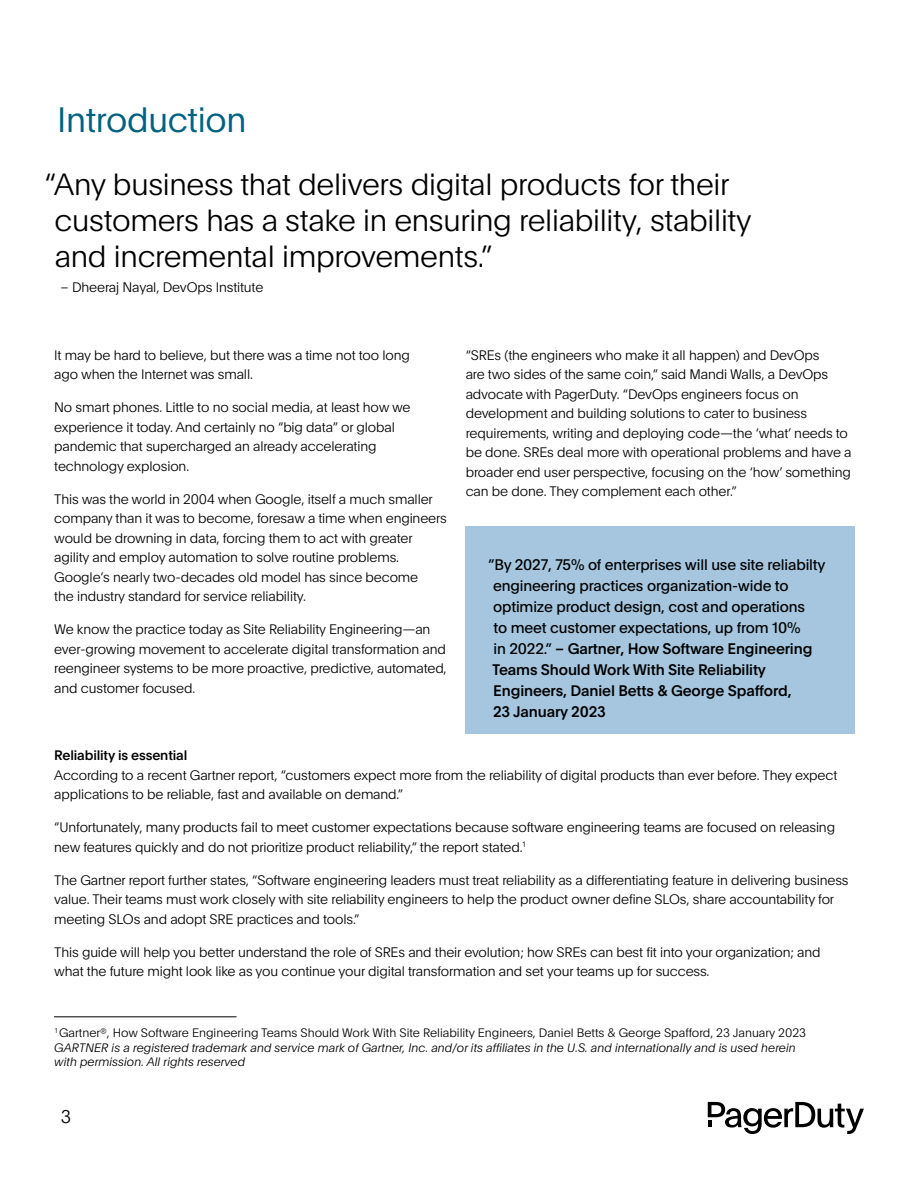
<style>
.page{position:relative;width:918px;height:1188px;background:#fff}
.page>*{position:absolute;margin:0;border:0;box-sizing:border-box;transform-origin:0 0}
.t1{font:300 34.5px "Plain Trial";letter-spacing:-.01em;color:#006180}
.t2{font:100 30px/36px "Plain";letter-spacing:-.01em;color:#000}
.t3{font:100 18px "Plain";color:#000}
.t4{font:15px/21px "Plain";letter-spacing:-.01em;color:#000}
.t5{font:100 13.5px/19.5px "Plain";letter-spacing:-.01em;color:#000}
.t6{font:500 13.5px "Plain";letter-spacing:-.01em;color:#000}
.t7{font:italic 100 12px/14.4px "Plain";color:#000}
.s1{font-weight:500}
.s2{font-style:normal}
</style>
<div class="page">
<svg style="left:708px;top:1102px;width:156px;height:32px"></svg>
<div style="left:465px;top:526px;width:390px;height:208px;background:#a5c6de"></div>
<hr style="left:54px;top:1017px;width:183px;height:1px;background:#000">
<h1 class="t1" style="left:57px;top:95px;width:191px">Introduction</h1>
<h2 class="t2" style="left:55px;top:164px;width:699px;text-indent:-10px">“Any business that delivers digital products for their customers has a stake in ensuring reliability, stability and incremental improvements.”</h2>
<p class="t5" style="left:61px;top:277px;width:204px">– Dheeraj Nayal, DevOps Institute</p>
<p class="t5" style="left:54px;top:345px;width:357px">It may be hard to believe, but there was a time not too long ago when the Internet was small.</p>
<p class="t5" style="left:54px;top:397px;width:358px">No smart phones. Little to no social media, at least how we experience it today. And certainly no “big data” or global pandemic that supercharged an already accelerating technology explosion.</p>
<p class="t5" style="left:54px;top:489px;width:394px">This was the world in 2004 when Google, itself a much smaller company than it was to become, foresaw a time when engineers would be drowning in data, forcing them to act with greater agility and employ automation to solve routine problems.<br>Google’s nearly two-decades old model has since become<br>the industry standard for service reliability.</p>
<p class="t5" style="left:54px;top:619px;width:394px">We know the practice today as Site Reliability Engineering—an ever-growing movement to accelerate digital transformation and reengineer systems to be more proactive, predictive, automated, and customer focused.</p>
<p class="t5" style="left:466px;top:345px;width:387px">“SREs (the engineers who make it all happen) and DevOps<br>are two sides of the same coin,” said Mandi Walls, a DevOps advocate with PagerDuty. “DevOps engineers focus on development and building solutions to cater to business requirements, writing and deploying code—the ‘what’ needs to be done. SREs deal more with operational problems and have a broader end user perspective, focusing on the ‘how’ something can be done. They complement each other.”</p>
<p class="t4" style="left:488px;top:553px;width:339px">”By 2027, 75% of enterprises will use site reliabilty engineering practices organization-wide to optimize product design, cost and operations<br>to meet customer expectations, up from 10%<br>in 2022.” <span class="s1">– Gartner, How Software Engineering Teams Should Work With Site Reliability Engineers, Daniel Betts &amp; George Spafford,<br>23 January 2023</span></p>
<p class="t6" style="left:54px;top:746px;width:135px">Reliability is essential</p>
<p class="t5" style="left:54px;top:765px;width:785px">According to a recent Gartner report, “customers expect more from the reliability of digital products than ever before. They expect applications to be reliable, fast and available on demand.”</p>
<p class="t5" style="left:54px;top:817px;width:782px">“Unfortunately, many products fail to meet customer expectations because software engineering teams are focused on releasing new features quickly and do not prioritize product reliability,” the report stated.<sup>1</sup></p>
<p class="t5" style="left:54px;top:870px;width:796px">The Gartner report further states, “Software engineering leaders must treat reliability as a differentiating feature in delivering business value. Their teams must work closely with site reliability engineers to help the product owner define SLOs, share accountability for meeting SLOs and adopt SRE practices and tools.”</p>
<p class="t5" style="left:54px;top:942px;width:768px">This guide will help you better understand the role of SREs and their evolution; how SREs can best fit into your organization; and what the future might look like as you continue your digital transformation and set your teams up for success.</p>
<p class="t7" style="left:54px;top:1025px;width:753px"><sup>1</sup> <span class="s2">Gartner®, How Software Engineering Teams Should Work With Site Reliability Engineers, Daniel Betts &amp; George Spafford, 23 January 2023<br></span>GARTNER is a registered trademark and service mark of Gartner, Inc. and/or its affiliates in the U.S. and internationally and is used herein with permission. All rights reserved</p>
<h3 class="t3" style="left:61px;top:1104px;width:12px">3</h3>
</div>
